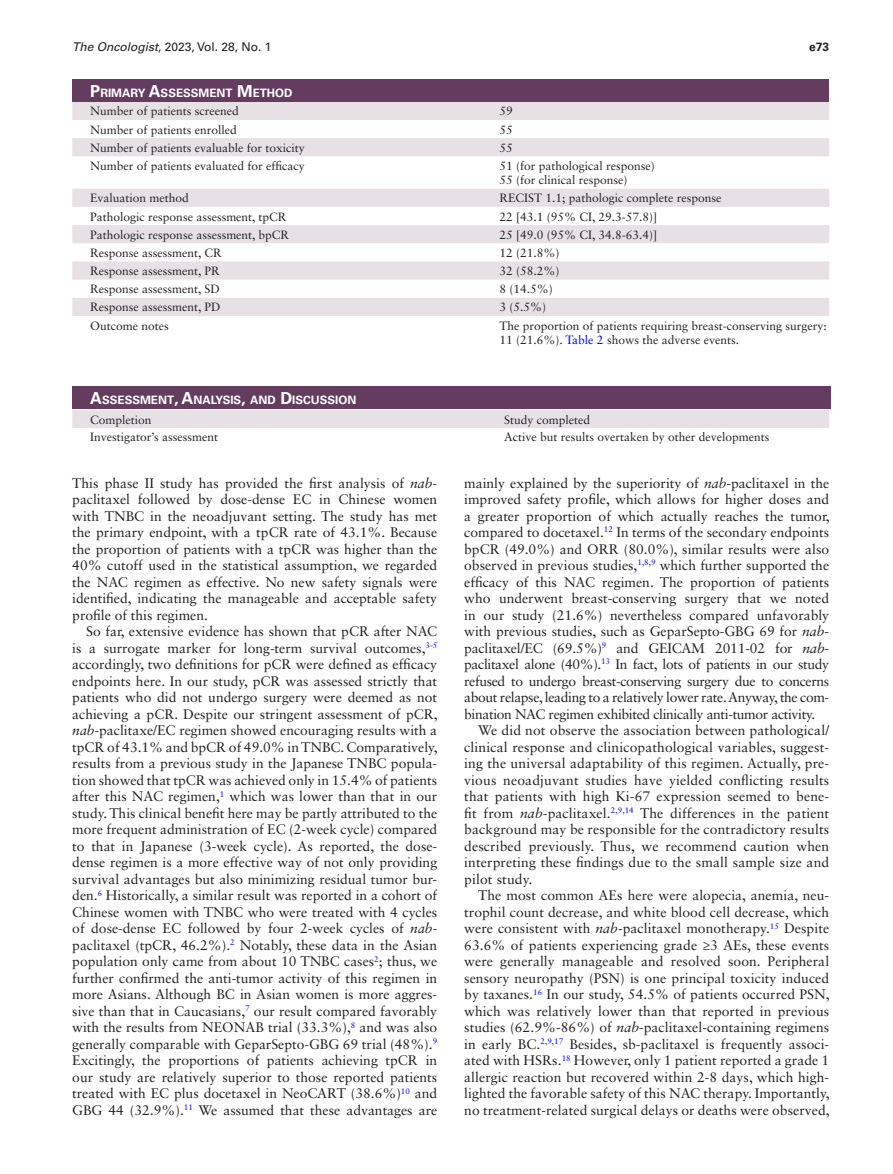
<style>
.page{position:relative;width:893px;height:1174px;background:#fff}
.page>*{position:absolute;margin:0;border:0;box-sizing:border-box;transform-origin:0 0}
.t1{font:13.8px/16.5px "Sabon LT Std";color:#231f20;text-align:justify}
.t2{font:12px/14.2px "Sabon LT Std";color:#231f20}
.t3{font:12px "Univers LT Std";color:#231f20}
.t4{font:700 12px "Univers LT Std";color:#231f20}
.t5{font:700 11.55px "Univers LT Std";color:#fff}
.s1{font-style:italic}
.s2{font-size:16.5px}
.s3{color:#00f}
</style>
<div class="page">
<svg style="left:72px;top:102px;width:757px;height:214px"></svg>
<div style="left:72px;top:79px;width:757px;height:23px;background:#633c5f"></div>
<div style="left:72px;top:386px;width:759px;height:22px;background:#633c5f"></div>
<div style="left:72px;top:410px;width:757px;height:18px;background:#e7e1e6"></div>
<p class="t3" style="left:72px;top:40px;width:201px"><span class="s1">The Oncologist</span>, 2023, Vol. 28, No. 1</p>
<p class="t4" style="left:809px;top:40px;width:22px">e73</p>
<p class="t5" style="left:90px;top:86px;width:202px"><span class="s2">P</span>RIMARY <span class="s2">A</span>SSESSMENT <span class="s2">M</span> ETHOD</p>
<p class="t2" style="left:90px;top:104px;width:150px">Number of patients screened</p>
<p class="t2" style="left:499px;top:104px;width:15px">59</p>
<p class="t2" style="left:90px;top:122px;width:148px">Number of patients enrolled</p>
<p class="t2" style="left:499px;top:122px;width:15px">55</p>
<p class="t2" style="left:90px;top:140px;width:216px">Number of patients evaluable for toxicity</p>
<p class="t2" style="left:499px;top:140px;width:15px">55</p>
<p class="t2" style="left:90px;top:158px;width:216px">Number of patients evaluated for efficacy</p>
<p class="t2" style="left:499px;top:158px;width:157px">51 (for pathological response)<br>55 (for clinical response)</p>
<p class="t2" style="left:90px;top:191px;width:100px">Evaluation method</p>
<p class="t2" style="left:499px;top:191px;width:223px">RECIST 1.1; pathologic complete response</p>
<p class="t2" style="left:90px;top:209px;width:198px">Pathologic response assessment, tpCR</p>
<p class="t2" style="left:499px;top:209px;width:159px">22 [43.1 (95% CI, 29.3-57.8)]</p>
<p class="t2" style="left:90px;top:227px;width:200px">Pathologic response assessment, bpCR</p>
<p class="t2" style="left:499px;top:227px;width:159px">25 [49.0 (95% CI, 34.8-63.4)]</p>
<p class="t2" style="left:90px;top:245px;width:133px">Response assessment, CR</p>
<p class="t2" style="left:499px;top:245px;width:62px">12 (21.8%)</p>
<p class="t2" style="left:90px;top:264px;width:131px">Response assessment, PR</p>
<p class="t2" style="left:499px;top:264px;width:62px">32 (58.2%)</p>
<p class="t2" style="left:90px;top:282px;width:131px">Response assessment, SD</p>
<p class="t2" style="left:499px;top:282px;width:55px">8 (14.5%)</p>
<p class="t2" style="left:90px;top:300px;width:132px">Response assessment, PD</p>
<p class="t2" style="left:499px;top:300px;width:48px">3 (5.5%)</p>
<p class="t2" style="left:90px;top:318px;width:80px">Outcome notes</p>
<p class="t2" style="left:499px;top:318px;width:329px">The proportion of patients requiring breast-conserving surgery:<br>11 (21.6%). <span class="s3">Table 2</span> shows the adverse events.</p>
<p class="t5" style="left:90px;top:393px;width:268px"><span class="s2">A</span>SSESSMENT<span class="s2">, A</span>NALYSIS<span class="s2">,</span> AND <span class="s2">D</span>ISCUSSION</p>
<p class="t2" style="left:90px;top:412px;width:63px">Completion</p>
<p class="t2" style="left:504px;top:412px;width:87px">Study completed</p>
<p class="t2" style="left:90px;top:429px;width:129px">Investigator’s assessment</p>
<p class="t2" style="left:504px;top:429px;width:267px">Active but results overtaken by other developments</p>
<p class="t1" style="left:72px;top:474px;width:366px">This phase II study has provided the first analysis of <span class="s1">nab&shy;</span>paclitaxel followed by dose-dense EC in Chinese women with TNBC in the neoadjuvant setting. The study has met the primary endpoint, with a tpCR rate of 43.1%. Because the proportion of patients with a tpCR was higher than the 40% cutoff used in the statistical assumption, we regarded the NAC regimen as effective. No new safety signals were identified, indicating the manageable and acceptable safety profile of this regimen.</p>
<p class="t1" style="left:72px;top:623px;width:367px;text-indent:14px">So far, extensive evidence has shown that pCR after NAC is a surrogate marker for long-term survival outcomes,<sup>3</sup><sup>-</sup><sup>5 </sup>accordingly, two definitions for pCR were defined as efficacy endpoints here. In our study, pCR was assessed strictly that patients who did not undergo surgery were deemed as not achieving a pCR. Despite our stringent assessment of pCR, <span class="s1">nab</span>-paclitaxe/EC regimen showed encouraging results with a tpCR of 43.1% and bpCR of 49.0% in TNBC. Comparatively, results from a previous study in the Japanese TNBC popula&shy;tion showed that tpCR was achieved only in 15.4% of patients after this NAC regimen,<sup>1</sup> which was lower than that in our study. This clinical benefit here may be partly attributed to the more frequent administration of EC (2-week cycle) compared to that in Japanese (3-week cycle). As reported, the dose&shy;dense regimen is a more effective way of not only providing survival advantages but also minimizing residual tumor bur&shy;den.<sup>6</sup> Historically, a similar result was reported in a cohort of Chinese women with TNBC who were treated with 4 cycles of dose-dense EC followed by four 2-week cycles of <span class="s1">nab&shy;</span>paclitaxel (tpCR, 46.2%).<sup>2</sup> Notably, these data in the Asian population only came from about 10 TNBC cases<sup>2</sup>; thus, we further confirmed the anti-tumor activity of this regimen in more Asians. Although BC in Asian women is more aggres&shy;sive than that in Caucasians,<sup>7</sup> our result compared favorably with the results from NEONAB trial (33.3%),<sup>8</sup> and was also generally comparable with GeparSepto-GBG 69 trial (48%).<sup>9<br></sup>Excitingly, the proportions of patients achieving tpCR in our study are relatively superior to those reported patients treated with EC plus docetaxel in NeoCART (38.6%)<sup>10</sup> and GBG 44 (32.9%).<sup>11</sup> We assumed that these advantages are</p>
<p class="t1" style="left:464px;top:474px;width:367px">mainly explained by the superiority of <span class="s1">nab</span>-paclitaxel in the improved safety profile, which allows for higher doses and a greater proportion of which actually reaches the tumor, compared to docetaxel.<sup>12</sup> In terms of the secondary endpoints bpCR (49.0%) and ORR (80.0%), similar results were also observed in previous studies,<sup>1</sup><sup>,</sup><sup>8</sup><sup>,</sup><sup>9</sup> which further supported the efficacy of this NAC regimen. The proportion of patients who underwent breast-conserving surgery that we noted in our study (21.6%) nevertheless compared unfavorably with previous studies, such as GeparSepto-GBG 69 for <span class="s1">nab&shy;</span>paclitaxel/EC (69.5%)<sup>9</sup> and GEICAM 2011-02 for <span class="s1">nab&shy;</span>paclitaxel alone (40%).<sup>13</sup> In fact, lots of patients in our study refused to undergo breast-conserving surgery due to concerns about relapse, leading to a relatively lower rate. Anyway, the com&shy;bination NAC regimen exhibited clinically anti-tumor activity.</p>
<p class="t1" style="left:464px;top:722px;width:366px;text-indent:14px">We did not observe the association between pathological/ clinical response and clinicopathological variables, suggest&shy;ing the universal adaptability of this regimen. Actually, pre&shy;vious neoadjuvant studies have yielded conflicting results that patients with high Ki-67 expression seemed to bene&shy;fit from <span class="s1">nab</span>-paclitaxel.<sup>2</sup><sup>,</sup><sup>9</sup><sup>,</sup><sup>14</sup> The differences in the patient background may be responsible for the contradictory results described previously. Thus, we recommend caution when interpreting these findings due to the small sample size and pilot study.</p>
<p class="t1" style="left:464px;top:887px;width:367px;text-indent:14px">The most common AEs here were alopecia, anemia, neu&shy;trophil count decrease, and white blood cell decrease, which were consistent with <span class="s1">nab</span>-paclitaxel monotherapy.<sup>15</sup> Despite 63.6% of patients experiencing grade ≥3 AEs, these events were generally manageable and resolved soon. Peripheral sensory neuropathy (PSN) is one principal toxicity induced by taxanes.<sup>16</sup> In our study, 54.5% of patients occurred PSN, which was relatively lower than that reported in previous studies (62.9%-86%) of <span class="s1">nab</span>-paclitaxel-containing regimens in early BC.<sup>2</sup><sup>,</sup><sup>9</sup><sup>,</sup><sup>17</sup> Besides, sb-paclitaxel is frequently associ&shy;ated with HSRs.<sup>18</sup> However, only 1 patient reported a grade 1 allergic reaction but recovered within 2-8 days, which high&shy;lighted the favorable safety of this NAC therapy. Importantly, no treatment-related surgical delays or deaths were observed,</p>
</div>
